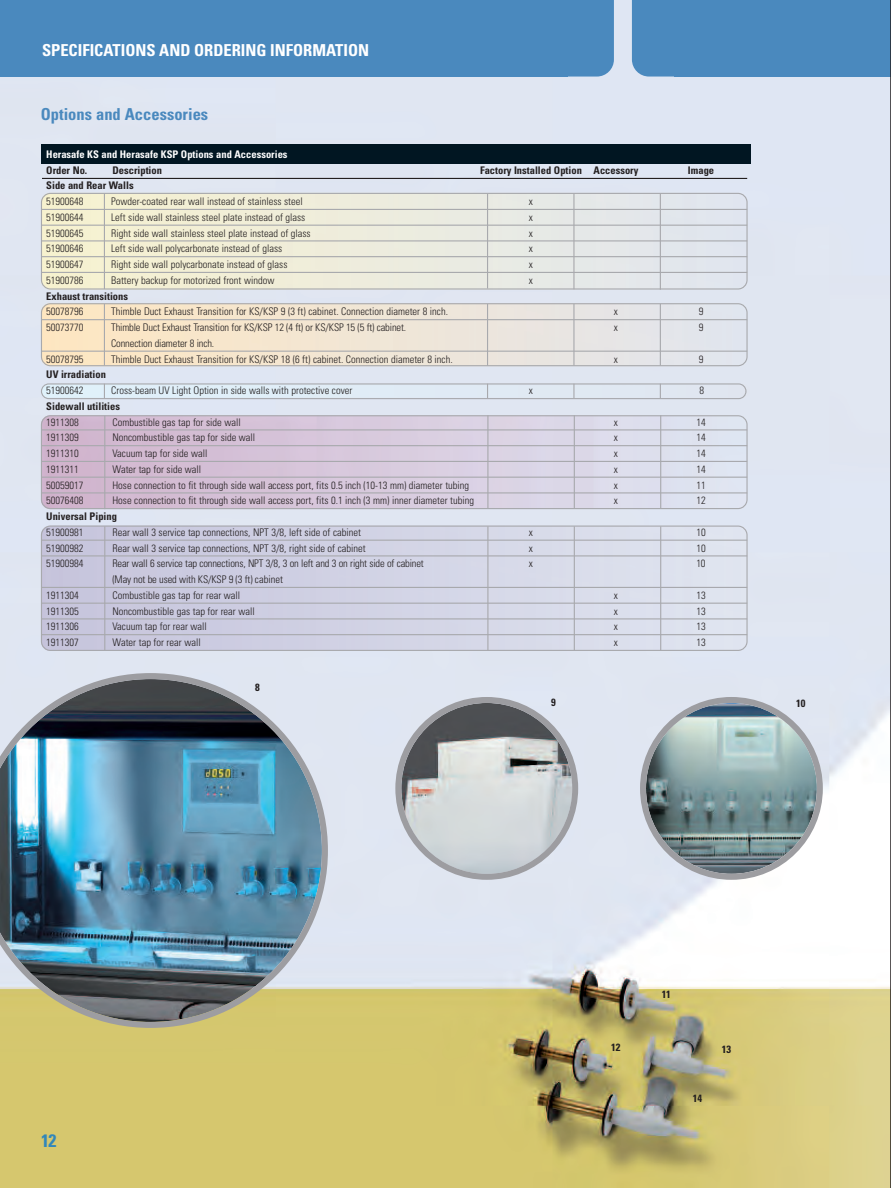
<style>
.page{position:relative;width:891px;height:1188px;background:#fff}
.page>*{position:absolute;margin:0;border:0;box-sizing:border-box;transform-origin:0 0}
.t1{font:700 condensed 18px "Univers";color:#3287ba}
.t2{font:700 condensed 16.5px "Univers";color:#fff}
.t3{font:700 condensed 16.5px "Univers";color:#4a89be}
.t4{font:300 condensed 10.5px "Univers";color:#231f20}
.t5{font:700 condensed 10.5px "Univers";color:#231f20}
.t6{font:700 condensed 10.5px "Univers";color:#fff}
</style>
<div class="page">
<img style="left:0;top:0;width:890px;height:1188px">
<svg style="left:41px;top:303px;width:707px;height:63px;background:#ebe2d5"></svg>
<svg style="left:41px;top:383px;width:706px;height:16px;background:#d8e2eb"></svg>
<div style="left:674px;top:0;width:217px;height:77px;background:#4a89be"></div>
<div style="left:0;top:0;width:568px;height:77px;background:#4a89be"></div>
<div style="left:632px;top:0;width:42px;height:77px;background:#4a89be"></div>
<div style="left:568px;top:0;width:46px;height:77px;background:#4a89be"></div>
<div style="left:41px;top:144px;width:709px;height:19px;background:#011622"></div>
<svg style="left:41px;top:415px;width:707px;height:94px;background:#d5cadc"></svg>
<svg style="left:41px;top:526px;width:707px;height:125px;background:#d0d2e3"></svg>
<svg style="left:395px;top:697px;width:183px;height:183px;background:#babec2"></svg>
<img style="left:0;top:673px;width:328px;height:355px">
<hr style="left:890px;top:0;width:1px;height:1188px;background:#231f20">
<svg style="left:640px;top:697px;width:183px;height:183px;background:#9bacb0"></svg>
<svg style="left:41px;top:193px;width:707px;height:97px;background:#e8e8dc"></svg>
<hr style="left:42px;top:178px;width:705px;height:1px;background:#231f20">
<hr style="left:42px;top:209px;width:705px;height:1px;background:#a8a9ad">
<hr style="left:42px;top:225px;width:705px;height:1px;background:#a8a9ad">
<hr style="left:42px;top:240px;width:705px;height:1px;background:#a8a9ad">
<hr style="left:42px;top:256px;width:705px;height:1px;background:#a8a9ad">
<hr style="left:42px;top:272px;width:705px;height:1px;background:#a8a9ad">
<hr style="left:42px;top:319px;width:705px;height:1px;background:#a8a9ad">
<hr style="left:42px;top:351px;width:705px;height:1px;background:#a8a9ad">
<hr style="left:42px;top:429px;width:705px;height:1px;background:#a8a9ad">
<hr style="left:42px;top:445px;width:705px;height:1px;background:#a8a9ad">
<hr style="left:42px;top:461px;width:705px;height:1px;background:#a8a9ad">
<hr style="left:42px;top:477px;width:705px;height:1px;background:#a8a9ad">
<hr style="left:42px;top:492px;width:705px;height:1px;background:#a8a9ad">
<hr style="left:42px;top:540px;width:705px;height:1px;background:#a8a9ad">
<hr style="left:42px;top:555px;width:705px;height:1px;background:#a8a9ad">
<hr style="left:42px;top:587px;width:705px;height:1px;background:#a8a9ad">
<hr style="left:42px;top:603px;width:705px;height:1px;background:#a8a9ad">
<hr style="left:42px;top:618px;width:705px;height:1px;background:#a8a9ad">
<hr style="left:42px;top:634px;width:705px;height:1px;background:#a8a9ad">
<h2 class="t2" style="left:42px;top:44px;width:329px">SPECIFICATIONS AND ORDERING INFORMATION</h2>
<h2 class="t3" style="left:41px;top:108px;width:169px">Options and Accessories</h2>
<p class="t6" style="left:46px;top:150px;width:243px">Herasafe KS and Herasafe KSP Options and Accessories</p>
<p class="t5" style="left:46px;top:167px;width:43px">Order No.</p>
<p class="t5" style="left:112px;top:167px;width:51px">Description</p>
<p class="t5" style="left:480px;top:167px;width:160px">Factory Installed Option Accessory</p>
<p class="t5" style="left:688px;top:167px;width:28px">Image</p>
<p class="t5" style="left:46px;top:182px;width:89px">Side and Rear Walls</p>
<p class="t4" style="left:46px;top:198px;width:39px">51900648</p>
<p class="t4" style="left:111px;top:198px;width:193px">Powder-coated rear wall instead of stainless steel</p>
<p class="t4" style="left:529px;top:198px;width:6px">x</p>
<p class="t4" style="left:46px;top:213px;width:39px">51900644</p>
<p class="t4" style="left:111px;top:213px;width:196px">Left side wall stainless steel plate instead of glass</p>
<p class="t4" style="left:529px;top:213px;width:6px">x</p>
<p class="t4" style="left:46px;top:229px;width:39px">51900645</p>
<p class="t4" style="left:111px;top:229px;width:201px">Right side wall stainless steel plate instead of glass</p>
<p class="t4" style="left:529px;top:229px;width:6px">x</p>
<p class="t4" style="left:46px;top:245px;width:39px">51900646</p>
<p class="t4" style="left:111px;top:245px;width:173px">Left side wall polycarbonate instead of glass</p>
<p class="t4" style="left:529px;top:245px;width:6px">x</p>
<p class="t4" style="left:46px;top:261px;width:39px">51900647</p>
<p class="t4" style="left:111px;top:261px;width:178px">Right side wall polycarbonate instead of glass</p>
<p class="t4" style="left:529px;top:261px;width:6px">x</p>
<p class="t4" style="left:46px;top:276px;width:39px">51900786</p>
<p class="t4" style="left:111px;top:276px;width:165px">Battery backup for motorized front window</p>
<p class="t4" style="left:529px;top:276px;width:6px">x</p>
<p class="t5" style="left:46px;top:292px;width:83px">Exhaust transitions</p>
<p class="t4" style="left:46px;top:308px;width:39px">50078796</p>
<p class="t4" style="left:111px;top:308px;width:338px">Thimble Duct Exhaust Transition for KS/KSP 9 (3 ft) cabinet. Connection diameter 8 inch.</p>
<p class="t4" style="left:614px;top:308px;width:6px">x</p>
<p class="t4" style="left:699px;top:308px;width:6px">9</p>
<p class="t4" style="left:46px;top:324px;width:39px">50073770</p>
<p class="t4" style="left:111px;top:324px;width:296px">Thimble Duct Exhaust Transition for KS/KSP 12 (4 ft) or KS/KSP 15 (5 ft) cabinet.</p>
<p class="t4" style="left:614px;top:324px;width:6px">x</p>
<p class="t4" style="left:699px;top:324px;width:6px">9</p>
<p class="t4" style="left:111px;top:339px;width:105px">Connection diameter 8 inch.</p>
<p class="t4" style="left:46px;top:355px;width:39px">50078795</p>
<p class="t4" style="left:111px;top:355px;width:343px">Thimble Duct Exhaust Transition for KS/KSP 18 (6 ft) cabinet. Connection diameter 8 inch.</p>
<p class="t4" style="left:614px;top:355px;width:6px">x</p>
<p class="t4" style="left:699px;top:355px;width:6px">9</p>
<p class="t5" style="left:46px;top:371px;width:61px">UV irradiation</p>
<p class="t4" style="left:46px;top:387px;width:39px">51900642</p>
<p class="t4" style="left:111px;top:387px;width:243px">Cross-beam UV Light Option in side walls with protective cover</p>
<p class="t4" style="left:529px;top:387px;width:6px">x</p>
<p class="t4" style="left:700px;top:387px;width:6px">8</p>
<p class="t5" style="left:46px;top:402px;width:75px">Sidewall utilities</p>
<p class="t4" style="left:46px;top:418px;width:34px">1911308</p>
<p class="t4" style="left:112px;top:418px;width:130px">Combustible gas tap for side wall</p>
<p class="t4" style="left:614px;top:418px;width:6px">x</p>
<p class="t4" style="left:696px;top:418px;width:11px">14</p>
<p class="t4" style="left:46px;top:434px;width:34px">1911309</p>
<p class="t4" style="left:112px;top:434px;width:144px">Noncombustible gas tap for side wall</p>
<p class="t4" style="left:614px;top:434px;width:6px">x</p>
<p class="t4" style="left:696px;top:434px;width:11px">14</p>
<p class="t4" style="left:46px;top:450px;width:34px">1911310</p>
<p class="t4" style="left:112px;top:450px;width:96px">Vacuum tap for side wall</p>
<p class="t4" style="left:614px;top:450px;width:6px">x</p>
<p class="t4" style="left:696px;top:450px;width:11px">14</p>
<p class="t4" style="left:46px;top:465px;width:34px">1911311</p>
<p class="t4" style="left:112px;top:465px;width:90px">Water tap for side wall</p>
<p class="t4" style="left:614px;top:465px;width:6px">x</p>
<p class="t4" style="left:696px;top:465px;width:11px">14</p>
<p class="t4" style="left:46px;top:481px;width:39px">50059017</p>
<p class="t4" style="left:112px;top:481px;width:358px">Hose connection to fit through side wall access port, fits 0.5 inch (10-13 mm) diameter tubing</p>
<p class="t4" style="left:614px;top:481px;width:6px">x</p>
<p class="t4" style="left:696px;top:481px;width:11px">11</p>
<p class="t4" style="left:46px;top:497px;width:39px">50076408</p>
<p class="t4" style="left:112px;top:497px;width:363px">Hose connection to fit through side wall access port, fits 0.1 inch (3 mm) inner diameter tubing</p>
<p class="t4" style="left:614px;top:497px;width:6px">x</p>
<p class="t4" style="left:696px;top:497px;width:11px">12</p>
<p class="t5" style="left:46px;top:513px;width:72px">Universal Piping</p>
<p class="t4" style="left:46px;top:528px;width:39px">51900981</p>
<p class="t4" style="left:112px;top:528px;width:250px">Rear wall 3 service tap connections, NPT 3/8, left side of cabinet</p>
<p class="t4" style="left:529px;top:528px;width:6px">x</p>
<p class="t4" style="left:696px;top:528px;width:11px">10</p>
<p class="t4" style="left:46px;top:544px;width:39px">51900982</p>
<p class="t4" style="left:112px;top:544px;width:255px">Rear wall 3 service tap connections, NPT 3/8, right side of cabinet</p>
<p class="t4" style="left:529px;top:544px;width:6px">x</p>
<p class="t4" style="left:696px;top:544px;width:11px">10</p>
<p class="t4" style="left:46px;top:560px;width:39px">51900984</p>
<p class="t4" style="left:112px;top:560px;width:313px">Rear wall 6 service tap connections, NPT 3/8, 3 on left and 3 on right side of cabinet</p>
<p class="t4" style="left:529px;top:560px;width:6px">x</p>
<p class="t4" style="left:696px;top:560px;width:11px">10</p>
<p class="t4" style="left:112px;top:576px;width:172px">(May not be used with KS/KSP 9 (3 ft) cabinet</p>
<p class="t4" style="left:46px;top:591px;width:34px">1911304</p>
<p class="t4" style="left:112px;top:591px;width:129px">Combustible gas tap for rear wall</p>
<p class="t4" style="left:614px;top:591px;width:6px">x</p>
<p class="t4" style="left:696px;top:591px;width:11px">13</p>
<p class="t4" style="left:46px;top:607px;width:34px">1911305</p>
<p class="t4" style="left:112px;top:607px;width:144px">Noncombustible gas tap for rear wall</p>
<p class="t4" style="left:614px;top:607px;width:6px">x</p>
<p class="t4" style="left:696px;top:607px;width:11px">13</p>
<p class="t4" style="left:46px;top:623px;width:34px">1911306</p>
<p class="t4" style="left:112px;top:623px;width:96px">Vacuum tap for rear wall</p>
<p class="t4" style="left:614px;top:623px;width:6px">x</p>
<p class="t4" style="left:696px;top:623px;width:11px">13</p>
<p class="t4" style="left:46px;top:639px;width:34px">1911307</p>
<p class="t4" style="left:112px;top:639px;width:90px">Water tap for rear wall</p>
<p class="t4" style="left:614px;top:639px;width:6px">x</p>
<p class="t4" style="left:696px;top:639px;width:11px">13</p>
<p class="t5" style="left:255px;top:683px;width:6px">8</p>
<p class="t5" style="left:551px;top:699px;width:6px">9</p>
<p class="t5" style="left:796px;top:699px;width:11px">10</p>
<h1 class="t1" style="left:41px;top:1134px;width:17px">12</h1>
<p class="t5" style="left:611px;top:1043px;width:11px">12</p>
<p class="t5" style="left:662px;top:991px;width:11px">11</p>
<p class="t5" style="left:693px;top:1094px;width:11px">14</p>
<p class="t5" style="left:722px;top:1046px;width:11px">13</p>
</div>
